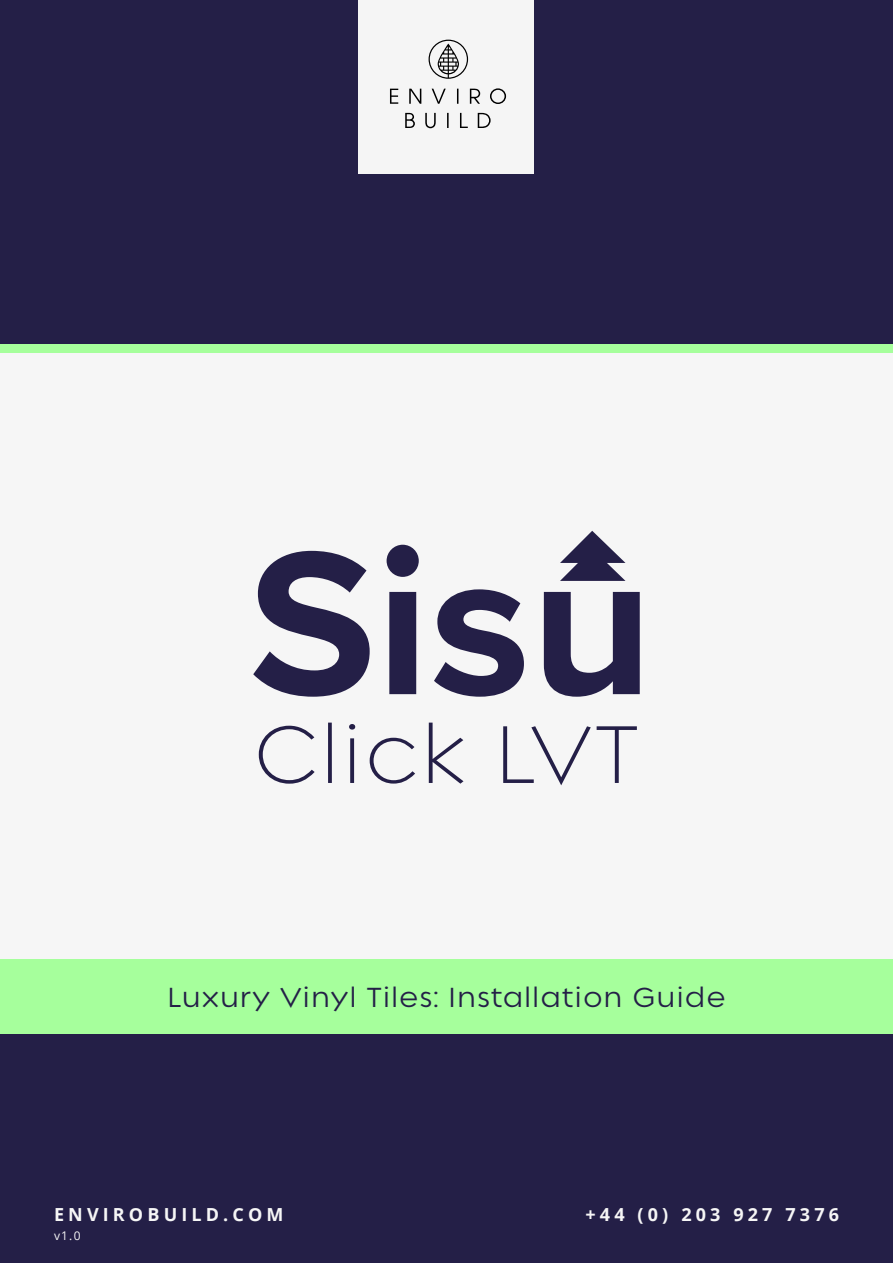
<style>
.page{position:relative;width:893px;height:1263px;background:#241f47}
.page>*{position:absolute;margin:0;border:0;box-sizing:border-box;transform-origin:0 0}
.t1{font:300 88.5px "Regulator Nova";letter-spacing:.05em;color:#241f47}
.t2{font:500 30px "Regulator Nova";letter-spacing:.05em;color:#241f47}
.t3{font:700 18px "Open Sans";letter-spacing:.23em;color:#f6f6f6}
.t4{font:12px "Open Sans";color:#f6f6f6}
</style>
<div class="page">
<div style="left:0;top:344px;width:893px;height:74px;background:#a6ff9c"></div>
<div style="left:0;top:353px;width:893px;height:607px;background:#f6f6f6"></div>
<div style="left:0;top:959px;width:893px;height:75px;background:#a6ff9c"></div>
<svg style="left:253px;top:551px;width:117px;height:146px"></svg>
<svg style="left:387px;top:545px;width:32px;height:149px"></svg>
<svg style="left:434px;top:589px;width:90px;height:108px"></svg>
<svg style="left:544px;top:592px;width:96px;height:105px"></svg>
<svg style="left:560px;top:531px;width:65px;height:50px"></svg>
<div style="left:359px;top:0;width:175px;height:173px;background:#f5f5f5"></div>
<svg style="left:390px;top:40px;width:116px;height:88px"></svg>
<h1 class="t1" style="left:255px;top:707px;width:385px">Click LVT</h1>
<p class="t2" style="left:167px;top:980px;width:559px">Luxury Vinyl Tiles: Installation Guide</p>
<p class="t3" style="left:54px;top:1202px;width:231px">ENVIROBUILD.COM</p>
<p class="t4" style="left:54px;top:1227px;width:28px">v1.0</p>
<p class="t3" style="left:586px;top:1202px;width:255px">+44 (0) 203 927 7376</p>
</div>
